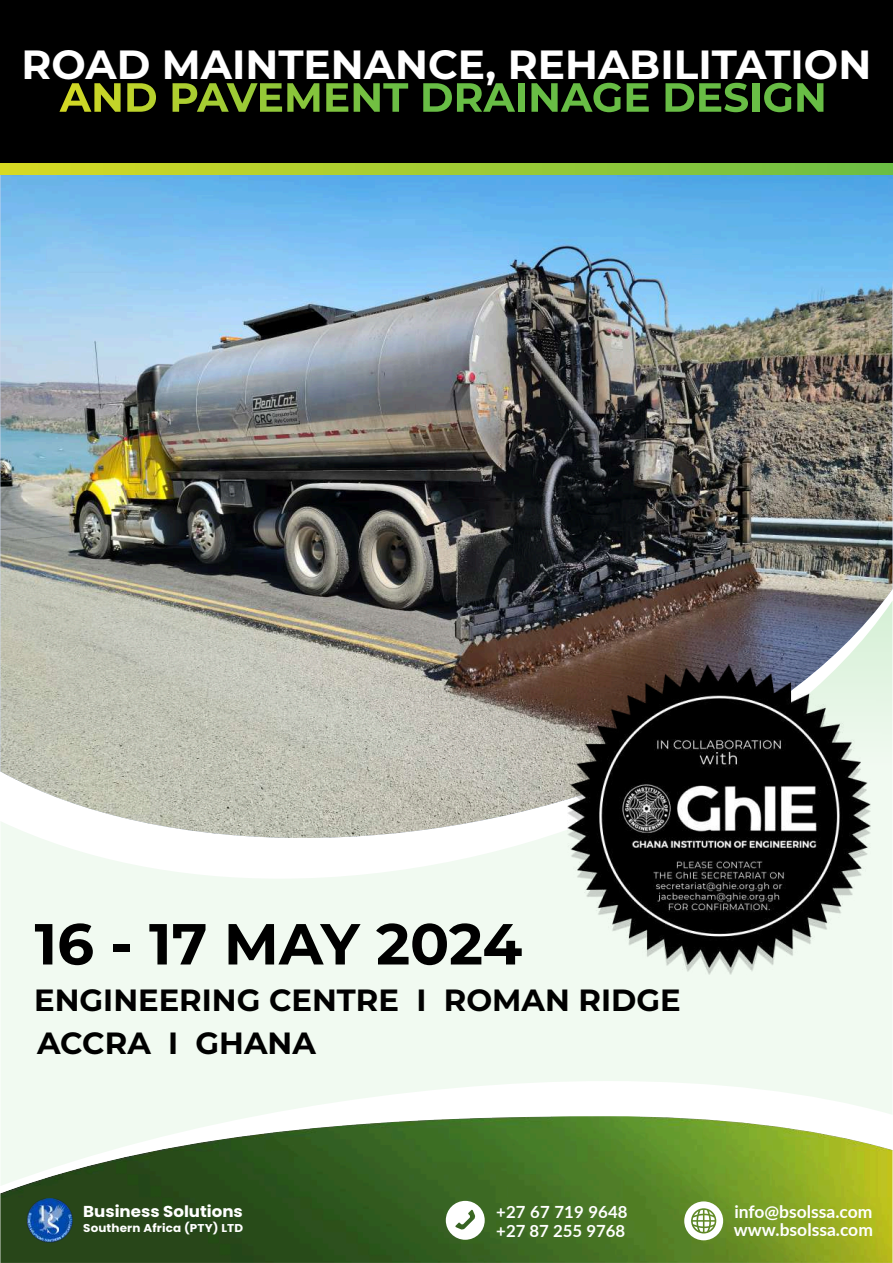
<style>
.page{position:relative;width:893px;height:1263px;background:#fff}
.page>*{position:absolute;margin:0;border:0;box-sizing:border-box;transform-origin:0 0}
.t1{font:700 57.75px "Montserrat";color:#000}
.t2{font:700 40.8px "Montserrat";color:#fff}
.t3{font:700 30.75px "Montserrat";color:#000}
.t4{font:700 17.4px/17.7px "Lato";color:#fff}
.t5{font:700 16.8px/18.9px "Lato";color:#fff}
.t6{font:700 15.75px "Poppins";color:#fff;scale:1.05 1}
.t7{font:700 11.4px "Poppins";letter-spacing:.01em;color:#fff;scale:1.05 1}
</style>
<div class="page">
<svg style="left:0;top:838px;width:893px;height:110px;fill:#f1faf1"></svg>
<img style="left:0;top:175px;width:893px;height:663px">
<img style="left:0;top:1116px;width:893px;height:147px">
<img style="left:567px;top:664px;width:304px;height:310px">
<svg style="left:684px;top:1201px;width:39px;height:39px"></svg>
<svg style="left:446px;top:1201px;width:39px;height:39px"></svg>
<svg style="left:0;top:162px;width:893px;height:13px;background:#94bb2f"></svg>
<div style="left:0;top:0;width:893px;height:162px;background:#000"></div>
<img style="left:24px;top:1198px;width:51px;height:45px">
<svg style="left:59px;top:83px;width:62px;height:29px"></svg>
<svg style="left:127px;top:83px;width:29px;height:29px"></svg>
<svg style="left:173px;top:83px;width:146px;height:29px"></svg>
<svg style="left:326px;top:83px;width:22px;height:29px"></svg>
<svg style="left:354px;top:83px;width:54px;height:29px"></svg>
<svg style="left:423px;top:83px;width:92px;height:29px"></svg>
<div style="left:518px;top:83px;width:7px;height:29px;background:#68bd45"></div>
<svg style="left:531px;top:83px;width:90px;height:29px"></svg>
<svg style="left:627px;top:83px;width:22px;height:29px"></svg>
<svg style="left:666px;top:83px;width:82px;height:29px"></svg>
<div style="left:753px;top:83px;width:6px;height:29px;background:#68bd45"></div>
<svg style="left:764px;top:83px;width:59px;height:29px"></svg>
<h2 class="t2" style="left:22px;top:40px;width:851px">ROAD MAINTENANCE, REHABILITATION</h2>
<h1 class="t1" style="left:35px;top:909px;width:489px">16 - 17 MAY 2024</h1>
<p class="t3" style="left:34px;top:981px;width:648px">ENGINEERING CENTRE I ROMAN RIDGE</p>
<p class="t3" style="left:37px;top:1024px;width:280px">ACCRA I GHANA</p>
<p class="t6" style="left:83px;top:1201px;width:154px">Business Solutions</p>
<p class="t7" style="left:83px;top:1219px;width:154px">Southern Africa (PTY) LTD</p>
<p class="t5" style="left:496px;top:1203px;width:133px">+27 67 719 9648 +27 87 255 9768</p>
<p class="t4" style="left:734px;top:1204px;width:141px">info@bsolssa.com www.bsolssa.com</p>
</div>
